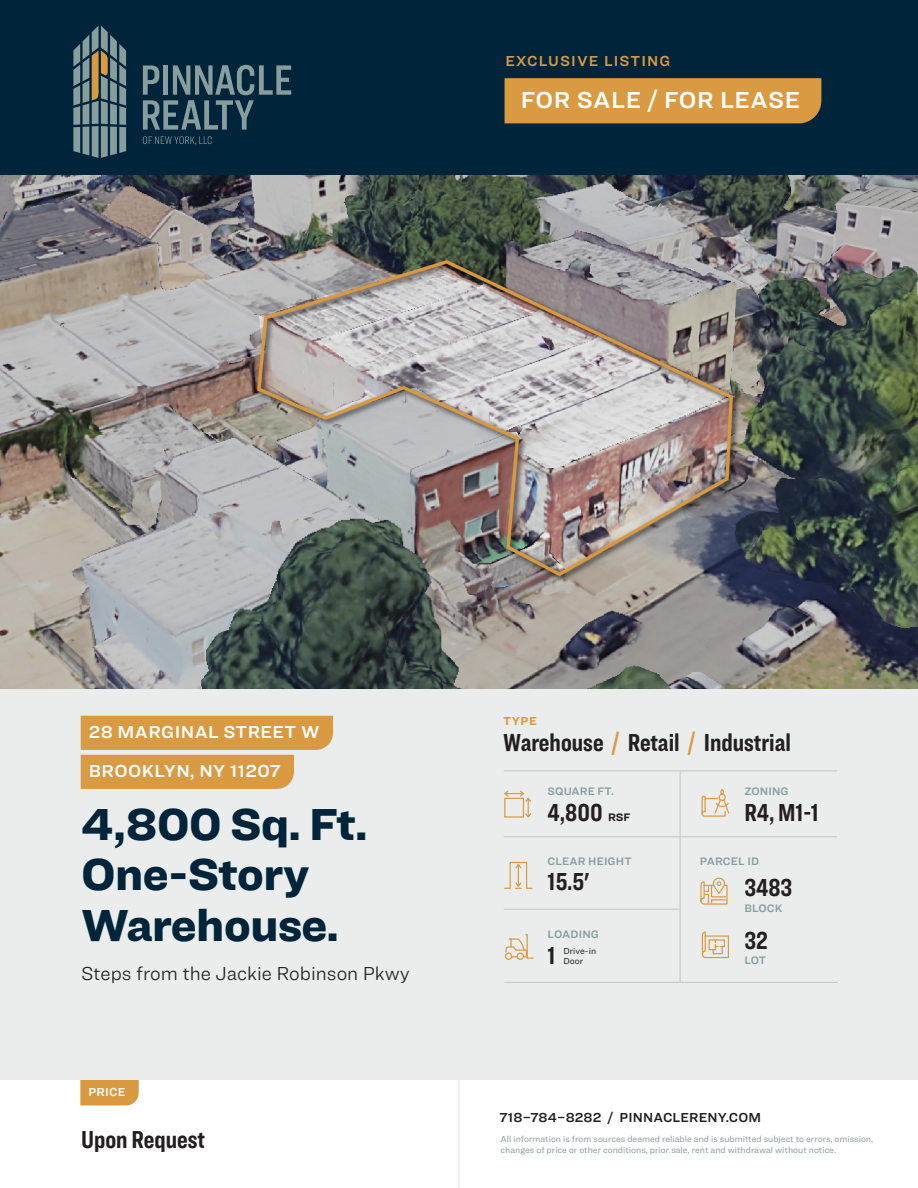
<style>
.page{position:relative;width:918px;height:1188px;background:#fff}
.page>*{position:absolute;margin:0;border:0;box-sizing:border-box;transform-origin:0 0}
.H1_Building_Title_32pt{font:900 46.5px/50.2px "Ringside";letter-spacing:-.01em;color:#002439}
.Stats_and_Figures_17pt{font:700 25.5px "Ringside Compressed";color:#231f20}
.Building_Type__GREP{font:700 25.5px "Ringside Compressed";color:#231f20}
.Listing_Type_16pt{font:600 24px "Ringside";letter-spacing:.025em;color:#fff}
.H3_Bulding_Blurb_14pt{font:300 19.5px "Ringside";color:#231f20}
.Building_Address_12pt{font:600 18px "Ringside";letter-spacing:.025em;color:#fff}
.t1{font:600 15px "Ringside";letter-spacing:.075em;color:#d99a41}
.t2{font:600 13.5px "Ringside";letter-spacing:.01em;color:#231f20}
.t3{font:600 12px "Ringside";letter-spacing:.025em;color:#fff}
.H5_Gold_Sub_Heading_8pt{font:700 12px "Ringside";color:#d99a41}
.Tags_7_5pt{font:600 11.25px "Ringside";letter-spacing:.01em;color:#889d9e}
.Stats_and_Figures_17pt-2{font:700 11.25px "Ringside";color:#231f20}
.t4{font:9px/11.2px "Ringside";color:#889d9e}
.t5{font:9px "Ringside";color:#231f20}
.s1{color:#d99a41}
</style>
<div class="page">
<div style="left:0;top:0;width:918px;height:176px;background:#002439"></div>
<hr style="left:458px;top:1080px;width:2px;height:108px;background:#eaedec">
<div style="left:0;top:688px;width:918px;height:392px;background:#eaedec"></div>
<svg style="left:80px;top:1080px;width:59px;height:26px;background:#da9f4b"></svg>
<svg style="left:143px;top:136px;width:69px;height:9px"></svg>
<svg style="left:143px;top:65px;width:148px;height:65px"></svg>
<svg style="left:73px;top:26px;width:53px;height:132px"></svg>
<img style="left:0;top:176px;width:918px;height:512px">
<div style="left:505px;top:78px;width:316px;height:45px;background:#d99a41"></div>
<svg style="left:81px;top:716px;width:252px;height:73px;background:#dba559"></svg>
<svg style="left:504px;top:790px;width:28px;height:28px"></svg>
<svg style="left:504px;top:861px;width:29px;height:28px"></svg>
<svg style="left:700px;top:877px;width:28px;height:28px"></svg>
<div style="left:505px;top:953px;width:7px;height:7px;border:1px solid #d99941;border-radius:50%"></div>
<div style="left:517px;top:953px;width:7px;height:7px;border:1px solid #d99941;border-radius:50%"></div>
<svg style="left:505px;top:934px;width:29px;height:25px"></svg>
<svg style="left:701px;top:789px;width:29px;height:28px"></svg>
<hr style="left:504px;top:771px;width:333px;height:1px;background:#bec7c7">
<hr style="left:504px;top:836px;width:333px;height:1px;background:#bec7c7">
<hr style="left:504px;top:982px;width:334px;height:1px;background:#bec7c7">
<hr style="left:504px;top:909px;width:176px;height:1px;background:#bec7c7">
<svg style="left:701px;top:931px;width:28px;height:28px"></svg>
<hr style="left:680px;top:771px;width:1px;height:211px;background:#bec7c7">
<h3 class="t1" style="left:505px;top:50px;width:166px">EXCLUSIVE LISTING</h3>
<p class="Listing_Type_16pt" style="left:521px;top:82px;width:281px">FOR SALE / FOR LEASE</p>
<p class="Building_Address_12pt" style="left:89px;top:719px;width:232px">28 MARGINAL STREET W</p>
<p class="Building_Address_12pt" style="left:89px;top:758px;width:193px">BROOKLYN, NY 11207</p>
<p class="H1_Building_Title_32pt" style="left:81px;top:798px;width:288px">4,800 Sq. Ft.<br>One-Story<br>Warehouse.</p>
<p class="H3_Bulding_Blurb_14pt" style="left:81px;top:960px;width:330px">Steps from the Jackie Robinson Pkwy</p>
<h3 class="t3" style="left:88px;top:1083px;width:39px">PRICE</h3>
<p class="Stats_and_Figures_17pt" style="left:81px;top:1122px;width:126px">Upon Request</p>
<p class="H5_Gold_Sub_Heading_8pt" style="left:503px;top:712px;width:35px">TYPE</p>
<p class="Building_Type__GREP" style="left:503px;top:724px;width:289px">Warehouse <span class="s1">/</span> Retail <span class="s1">/</span> Industrial</p>
<p class="Tags_7_5pt" style="left:548px;top:783px;width:68px">SQUARE FT.</p>
<p class="Stats_and_Figures_17pt" style="left:548px;top:794px;width:57px">4,800</p>
<p class="Stats_and_Figures_17pt-2" style="left:608px;top:809px;width:24px">RSF</p>
<p class="Tags_7_5pt" style="left:548px;top:853px;width:85px">CLEAR HEIGHT</p>
<p class="Stats_and_Figures_17pt" style="left:548px;top:864px;width:43px">15.5'</p>
<p class="Tags_7_5pt" style="left:744px;top:783px;width:46px">ZONING</p>
<p class="Stats_and_Figures_17pt" style="left:744px;top:794px;width:76px">R4, M1-1</p>
<p class="Tags_7_5pt" style="left:700px;top:853px;width:61px">PARCEL ID</p>
<p class="Stats_and_Figures_17pt" style="left:744px;top:870px;width:50px">3483</p>
<p class="Tags_7_5pt" style="left:744px;top:900px;width:40px">BLOCK</p>
<p class="Tags_7_5pt" style="left:548px;top:926px;width:53px">LOADING</p>
<p class="Stats_and_Figures_17pt" style="left:548px;top:938px;width:10px">1</p>
<p class="t5" style="left:563px;top:945px;width:34px">Drive-in</p>
<p class="t5" style="left:563px;top:955px;width:21px">Door</p>
<p class="Stats_and_Figures_17pt" style="left:744px;top:923px;width:25px">32</p>
<p class="Tags_7_5pt" style="left:744px;top:952px;width:23px">LOT</p>
<h3 class="t2" style="left:500px;top:1108px;width:263px">718–784–8282 / PINNACLERENY.COM</h3>
<p class="t4" style="left:501px;top:1133px;width:374px">All information is from sources deemed reliable and is submitted subject to errors, omission, changes of price or other conditions, prior sale, rent and withdrawal without notice.</p>
</div>
